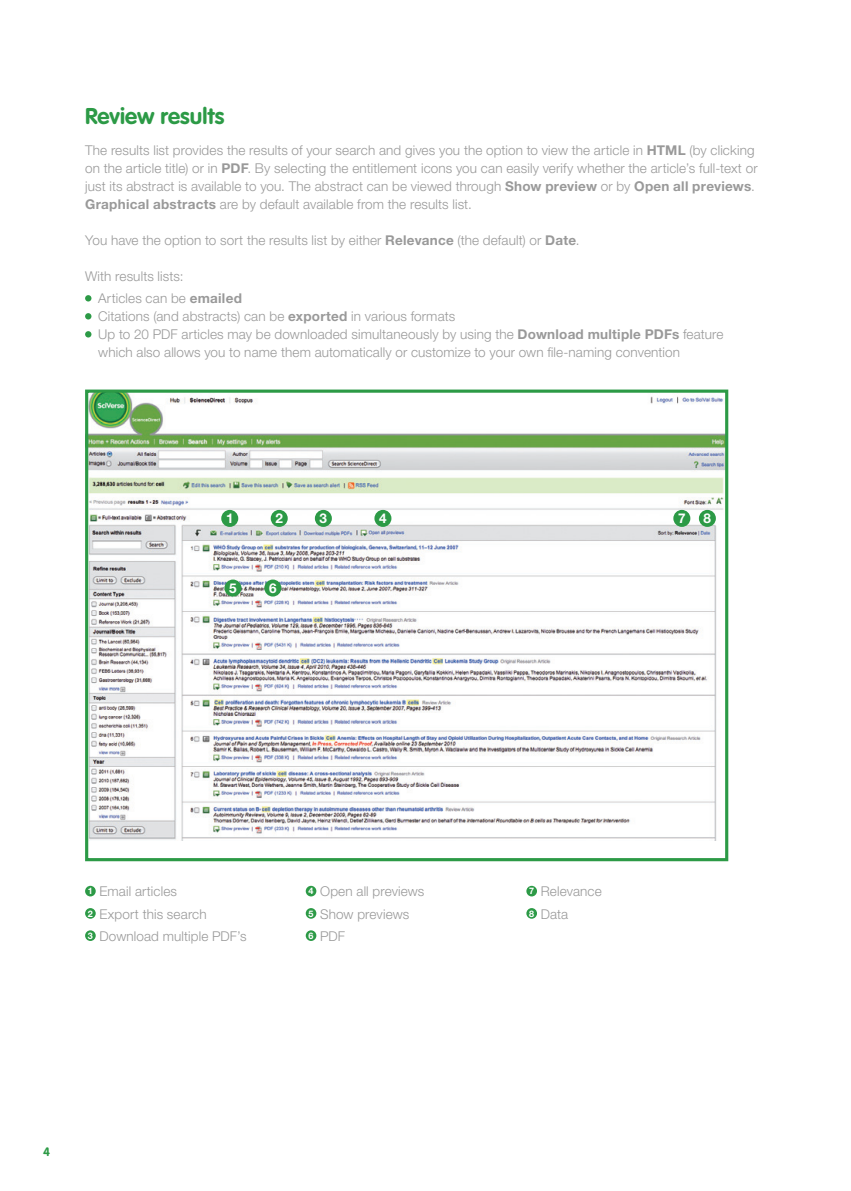
<style>
.page{position:relative;width:851px;height:1191px;background:#fff}
.page>*{position:absolute;margin:0;border:0;box-sizing:border-box;transform-origin:0 0}
.t1{font:700 22.5px "VAG Rounded";letter-spacing:.005em;color:#2c9a46}
.t2{font:300 13.5px/22.2px "Helvetica Neue";letter-spacing:.01em;color:#999}
.t3{font:700 13.5px "Helvetica Neue";color:#fff}
.t4{font:700 12px "VAG Rounded";color:#2c9a46}
.s1{font-weight:700}
.s2{font-weight:700;font-size:9px;color:#fff}
</style>
<div class="page">
<svg style="left:85px;top:295px;width:6px;height:6px"></svg>
<svg style="left:85px;top:313px;width:6px;height:6px"></svg>
<svg style="left:85px;top:331px;width:6px;height:6px"></svg>
<img style="left:89px;top:393px;width:635px;height:447px">
<div style="left:85px;top:389px;width:643px;height:472px;border:3px solid #2c9a46"></div>
<div style="left:85px;top:885px;width:11px;height:11px;background:#2c9a46;border-radius:50%"></div>
<div style="left:85px;top:908px;width:11px;height:10px;background:#2c9a46;border-radius:50%"></div>
<div style="left:85px;top:930px;width:11px;height:11px;background:#2c9a46;border-radius:50%"></div>
<div style="left:306px;top:885px;width:10px;height:11px;background:#2c9a46;border-radius:50%"></div>
<div style="left:306px;top:908px;width:10px;height:10px;background:#2c9a46;border-radius:50%"></div>
<div style="left:306px;top:930px;width:10px;height:11px;background:#2c9a46;border-radius:50%"></div>
<div style="left:526px;top:885px;width:11px;height:11px;background:#2c9a46;border-radius:50%"></div>
<div style="left:526px;top:908px;width:11px;height:10px;background:#2c9a46;border-radius:50%"></div>
<div style="left:264px;top:579px;width:17px;height:17px;background:#2c9a46;border-radius:50%"></div>
<div style="left:374px;top:510px;width:17px;height:17px;background:#2c9a46;border-radius:50%"></div>
<div style="left:221px;top:510px;width:17px;height:17px;background:#2c9a46;border-radius:50%"></div>
<div style="left:271px;top:510px;width:17px;height:17px;background:#2c9a46;border-radius:50%"></div>
<div style="left:315px;top:510px;width:17px;height:17px;background:#2c9a46;border-radius:50%"></div>
<div style="left:673px;top:510px;width:17px;height:17px;background:#2c9a46;border-radius:50%"></div>
<div style="left:698px;top:510px;width:17px;height:17px;background:#2c9a46;border-radius:50%"></div>
<div style="left:224px;top:579px;width:17px;height:17px;background:#2c9a46;border-radius:50%"></div>
<h1 class="t1" style="left:85px;top:103px;width:141px">Review results</h1>
<p class="t2" style="left:85px;top:141px;width:674px;line-height:18px">The results list provides the results of your search and gives you the option to view the article in <span class="s1">HTML</span> (by clicking on the article title) or in <span class="s1">PDF</span>. By selecting the entitlement icons you can easily verify whether the article’s full-text or just its abstract is available to you. The abstract can be viewed through <span class="s1">Show preview</span> or by <span class="s1">Open all previews</span>.<br><span class="s1">Graphical abstracts</span> are by default available from the results list.</p>
<p class="t2" style="left:85px;top:228px;width:496px">You have the option to sort the results list by either <span class="s1">Relevance</span> (the default) or <span class="s1">Date</span>.</p>
<p class="t2" style="left:98px;top:264px;width:145px;text-indent:-13px">With results lists:<br>Articles can be <span class="s1">emailed</span></p>
<p class="t2" style="left:98px;top:307px;width:626px;line-height:18px">Citations (and abstracts) can be <span class="s1">exported</span> in various formats<br>Up to 20 PDF articles may be downloaded simultaneously by using the <span class="s1">Download multiple PDFs</span> feature which also allows you to name them automatically or customize to your own file-naming convention</p>
<p class="t3" style="left:226px;top:510px;width:9px">1</p>
<p class="t3" style="left:275px;top:510px;width:9px">2</p>
<p class="t3" style="left:319px;top:510px;width:9px">3</p>
<p class="t3" style="left:379px;top:510px;width:9px">4</p>
<p class="t3" style="left:678px;top:510px;width:9px">7</p>
<p class="t3" style="left:703px;top:510px;width:9px">8</p>
<p class="t3" style="left:229px;top:579px;width:9px">5</p>
<p class="t3" style="left:269px;top:579px;width:9px">6</p>
<p class="t2" style="left:88px;top:880px;width:160px"><span class="s2">1</span> Email articles<br><span class="s2">2</span> Export this search<br><span class="s2">3</span> Download multiple PDF’s</p>
<p class="t2" style="left:308px;top:880px;width:117px"><span class="s2">4</span> Open all previews<br><span class="s2">5</span> Show previews<br><span class="s2">6</span> PDF</p>
<p class="t2" style="left:529px;top:880px;width:74px"><span class="s2">7</span> Relevance<br><span class="s2">8</span> Data</p>
<p class="t4" style="left:43px;top:1144px;width:8px">4</p>
</div>
